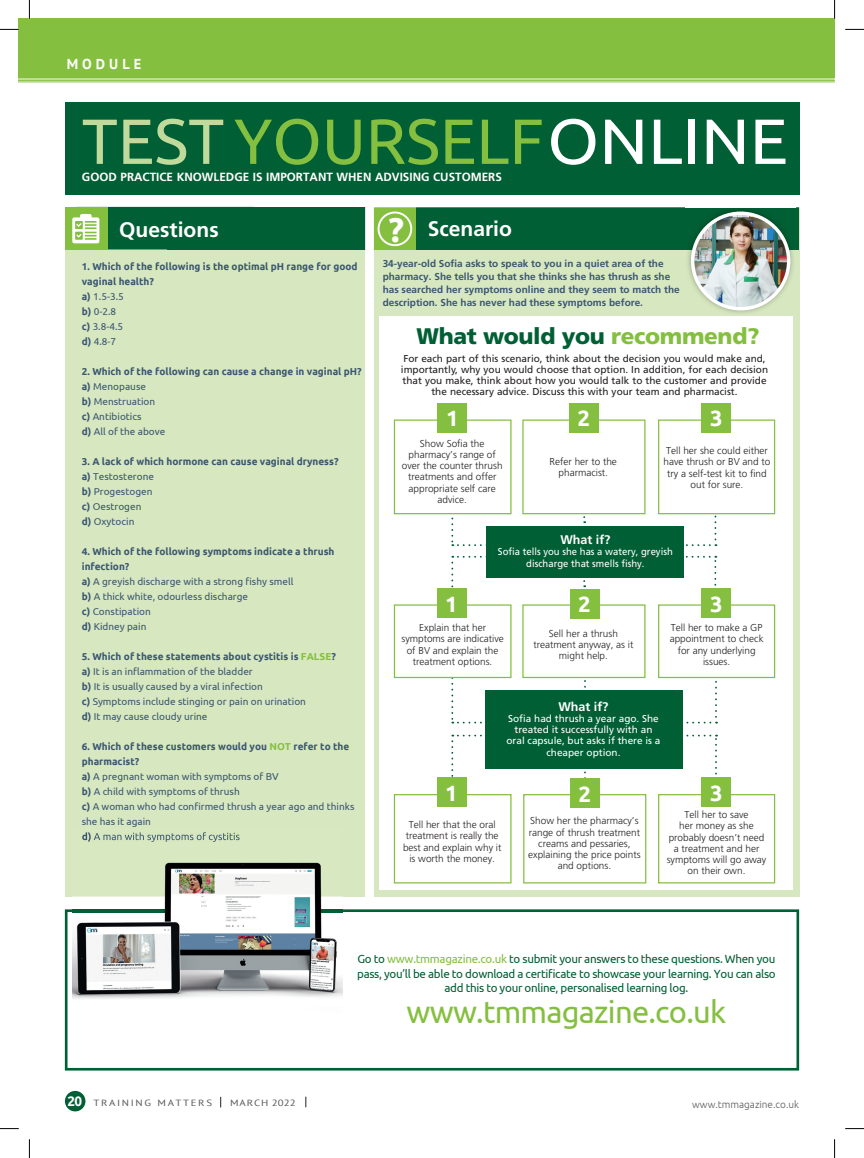
<style>
.page{position:relative;width:864px;height:1158px;background:#fff}
.page>*{position:absolute;margin:0;border:0;box-sizing:border-box;transform-origin:0 0}
.t1{font:63.75px "Ubuntu";color:#85bf40}
.t2{font:31.5px "Ubuntu";letter-spacing:-.025em;color:#85bf40}
.t3{font:900 22.5px "Frutiger";letter-spacing:-.015em;color:#005f34}
.t4{font:700 22.12px "Ubuntu";color:#fff}
.t5{font:700 21px "Frutiger";color:#fff}
.t6{font:700 14.38px "PT Sans";letter-spacing:.28em;color:#fff}
.t7{font:700 12.5px "Frutiger";color:#fff}
.t8{font:11.88px/14.5px "Ubuntu";letter-spacing:-.025em;color:#005f34;text-align:center}
.t9{font:700 11.88px "Frutiger";color:#fff}
.t10{font:300 10px/11.2px "Frutiger";color:#231f20;text-align:center}
.t11{font:10px/15px "Ubuntu";color:#3b5672}
.t12{font:700 10px/15px "Ubuntu";color:#3b5672}
.t13{font:10px/11.2px "Frutiger";color:#231f20;text-align:center}
.t14{font:700 10px/13.1px "Frutiger";color:#3b5672}
.t15{font:10px/11.2px "Frutiger";color:#fff;text-align:center}
.t16{font:10px/11.2px "Frutiger";color:#fff;text-align:center;scale:.95 1}
.t17{font:300 10px "Ubuntu";color:#57585a}
.t18{font:9px "PT Sans";letter-spacing:.15em;color:#57585a;scale:1.2 1}
.t19{font:9px "PT Sans";letter-spacing:.08em;color:#57585a;scale:1.2 1}
.s1{color:#bfda9a}
.s2{color:#fff}
.s3{font-family:"Ubuntu";font-size:34.38px}
.s4{font-weight:400}
.s5{font-weight:700}
.s6{font-weight:700;color:#85bf40}
.s7{color:#85bf40}
.s8{font-family:"Ubuntu";font-weight:700;font-size:13.75px;color:#fff}
</style>
<div class="page">
<div style="left:65px;top:1090px;width:20px;height:21px;background:#005f34;border-radius:50%"></div>
<div style="left:19px;top:19px;width:815px;height:59px;background:#85bf40"></div>
<hr style="left:19px;top:79px;width:815px;height:1px;background:#85bf40">
<hr style="left:19px;top:80px;width:815px;height:1px;background:#85bf40">
<hr style="left:19px;top:82px;width:815px;height:1px;background:#85bf40">
<div style="left:65px;top:102px;width:734px;height:93px;background:#005f34"></div>
<div style="left:65px;top:207px;width:733px;height:689px;background:#d7e8c0"></div>
<div style="left:65px;top:207px;width:199px;height:42px;background:#005f34;border-radius:11px"></div>
<div style="left:65px;top:207px;width:42px;height:42px;background:#85bf40"></div>
<svg style="left:72px;top:214px;width:27px;height:29px"></svg>
<div style="left:167px;top:207px;width:631px;height:42px;background:#005f34"></div>
<svg style="left:365px;top:207px;width:435px;height:710px;fill:#fff"></svg>
<img style="left:685px;top:207px;width:110px;height:108px">
<img style="left:692px;top:213px;width:96px;height:96px;border-radius:48px">
<div style="left:690px;top:211px;width:100px;height:99px;border:3px solid #fff;border-radius:50%"></div>
<svg style="left:65px;top:909px;width:733px;height:161px"></svg>
<img style="left:72px;top:835px;width:271px;height:194px">
<svg style="left:82px;top:832px;width:9px;height:9px"></svg>
<img style="left:91px;top:832px;width:148px;height:9px">
<div style="left:437px;top:403px;width:29px;height:29px;background:#85bf40"></div>
<div style="left:569px;top:403px;width:29px;height:29px;background:#85bf40"></div>
<div style="left:701px;top:403px;width:29px;height:29px;background:#85bf40"></div>
<svg style="left:393px;top:419px;width:382px;height:464px;background:#d2e3d7"></svg>
<div style="left:570px;top:778px;width:29px;height:29px;background:#85bf40"></div>
<svg style="left:0;top:29px;width:19px;height:1px"></svg>
<svg style="left:845px;top:29px;width:18px;height:1px"></svg>
<svg style="left:0;top:1128px;width:19px;height:1px"></svg>
<svg style="left:845px;top:1128px;width:18px;height:1px"></svg>
<svg style="left:29px;top:0;width:1px;height:19px"></svg>
<svg style="left:29px;top:1139px;width:1px;height:18px"></svg>
<h3 class="t6" style="left:67px;top:54px;width:76px">MODULE</h3>
<h1 class="t1" style="left:82px;top:102px;width:707px"><span class="s1">TEST</span>YOURSELF<span class="s2">ONLINE</span></h1>
<p class="t9" style="left:82px;top:170px;width:421px">GOOD PRACTICE KNOWLEDGE IS IMPORTANT WHEN ADVISING CUSTOMERS</p>
<h3 class="t5" style="left:119px;top:217px;width:101px">Questions</h3>
<h3 class="t5" style="left:388px;top:216px;width:125px"><span class="s3">?</span> Scenario</h3>
<p class="t14" style="left:382px;top:257px;width:298px">34-year-old Sofia asks to speak to you in a quiet area of the pharmacy. She tells you that she thinks she has thrush as she has searched her symptoms online and they seem to match the description. She has never had these symptoms before.</p>
<p class="t12" style="left:82px;top:258px;width:277px">1. Which of the following is the optimal pH range for good vaginal health?<br>a) <span class="s4">1.5-3.5<br></span>b) <span class="s4">0-2.8<br></span>c) <span class="s4">3.8-4.5<br></span>d) <span class="s4">4.8-7</span></p>
<p class="t12" style="left:82px;top:363px;width:281px">2. Which of the following can cause a change in vaginal pH? a) <span class="s4">Menopause<br></span>b) <span class="s4">Menstruation<br></span>c) <span class="s4">Antibiotics<br></span>d) <span class="s4">All of the above</span></p>
<p class="t12" style="left:82px;top:453px;width:258px">3. A lack of which hormone can cause vaginal dryness? a) <span class="s4">Testosterone<br></span>b) <span class="s4">Progestogen<br></span>c) <span class="s4">Oestrogen<br></span>d) <span class="s4">Oxytocin</span></p>
<p class="t11" style="left:82px;top:543px;width:254px"><span class="s5">4. Which of the following symptoms indicate a thrush infection?<br>a)</span> A greyish discharge with a strong fishy smell<br><span class="s5">b)</span> A thick white, odourless discharge<br><span class="s5">c)</span> Constipation<br><span class="s5">d)</span> Kidney pain</p>
<p class="t11" style="left:82px;top:648px;width:255px"><span class="s5">5. Which of these statements about cystitis is</span> <span class="s6">FALSE</span><span class="s5">? a)</span> It is an inflammation of the bladder<br><span class="s5">b)</span> It is usually caused by a viral infection<br><span class="s5">c)</span> Symptoms include stinging or pain on urination<br><span class="s5">d)</span> It may cause cloudy urine</p>
<p class="t11" style="left:82px;top:738px;width:274px"><span class="s5">6. Which of these customers would you</span> <span class="s6">NOT</span> <span class="s5">refer to the pharmacist?<br>a)</span> A pregnant woman with symptoms of BV<br><span class="s5">b)</span> A child with symptoms of thrush<br><span class="s5">c)</span> A woman who had confirmed thrush a year ago and thinks she has it again</p>
<h3 class="t3" style="left:416px;top:322px;width:344px">What would you <span class="s7">recommend?</span></h3>
<p class="t13" style="left:401px;top:352px;width:368px">For each part of this scenario, think about the decision you would make and, importantly, why you would choose that option. In addition, for each decision that you make, think about how you would talk to the customer and provide the necessary advice. Discuss this with your team and pharmacist.</p>
<h3 class="t4" style="left:446px;top:405px;width:14px">1</h3>
<h3 class="t4" style="left:577px;top:405px;width:14px">2</h3>
<h3 class="t4" style="left:709px;top:404px;width:14px">3</h3>
<p class="t10" style="left:401px;top:437px;width:102px">Show Sofia the pharmacy’s range of over the counter thrush treatments and offer appropriate self care advice.</p>
<p class="t10" style="left:663px;top:445px;width:108px">Tell her she could either have thrush or BV and to try a self-test kit to find out for sure.</p>
<p class="t10" style="left:549px;top:456px;width:69px">Refer her to the pharmacist.</p>
<p class="t7" style="left:560px;top:532px;width:52px">What if?</p>
<p class="t16" style="left:497px;top:546px;width:185px">Sofia tells you she has a watery, greyish discharge that smells fishy.</p>
<h3 class="t4" style="left:445px;top:590px;width:14px">1</h3>
<h3 class="t4" style="left:709px;top:590px;width:14px">3</h3>
<h3 class="t4" style="left:578px;top:590px;width:14px">2</h3>
<p class="t10" style="left:669px;top:622px;width:95px">Tell her to make a GP appointment to check for any underlying issues.</p>
<p class="t10" style="left:401px;top:622px;width:104px">Explain that her symptoms are indicative of BV and explain the treatment options.</p>
<p class="t10" style="left:533px;top:627px;width:101px">Sell her a thrush treatment anyway, as it might help.</p>
<p class="t7" style="left:558px;top:698px;width:52px">What if?</p>
<p class="t15" style="left:506px;top:712px;width:155px">Sofia had thrush a year ago. She treated it successfully with an oral capsule, but asks if there is a cheaper option.</p>
<h3 class="t4" style="left:445px;top:780px;width:14px">1</h3>
<h3 class="t4" style="left:709px;top:779px;width:14px">3</h3>
<h3 class="t4" style="left:578px;top:780px;width:14px">2</h3>
<p class="t10" style="left:666px;top:809px;width:101px">Tell her to save<br>her money as she probably doesn’t need a treatment and her symptoms will go away on their own.</p>
<p class="t10" style="left:528px;top:815px;width:114px">Show her the pharmacy’s range of thrush treatment creams and pessaries, explaining the price points and options.</p>
<p class="t10" style="left:403px;top:818px;width:100px">Tell her that the oral treatment is really the best and explain why it is worth the money.</p>
<p class="t8" style="left:357px;top:951px;width:420px">Go to <span class="s7">www.tmmagazine.co.uk</span> to submit your answers to these questions. When you pass, you’ll be able to download a certificate to showcase your learning. You can also add this to your online, personalised learning log.</p>
<h2 class="t2" style="left:406px;top:992px;width:321px">www.tmmagazine.co.uk</h2>
<p class="t18" style="left:67px;top:1096px;width:122px"><span class="s8">20</span> TRAINING MATTERS</p>
<p class="t19" style="left:230px;top:1096px;width:56px">MARCH 2022</p>
<p class="t17" style="left:691px;top:1097px;width:108px">www.tmmagazine.co.uk</p>
</div>
